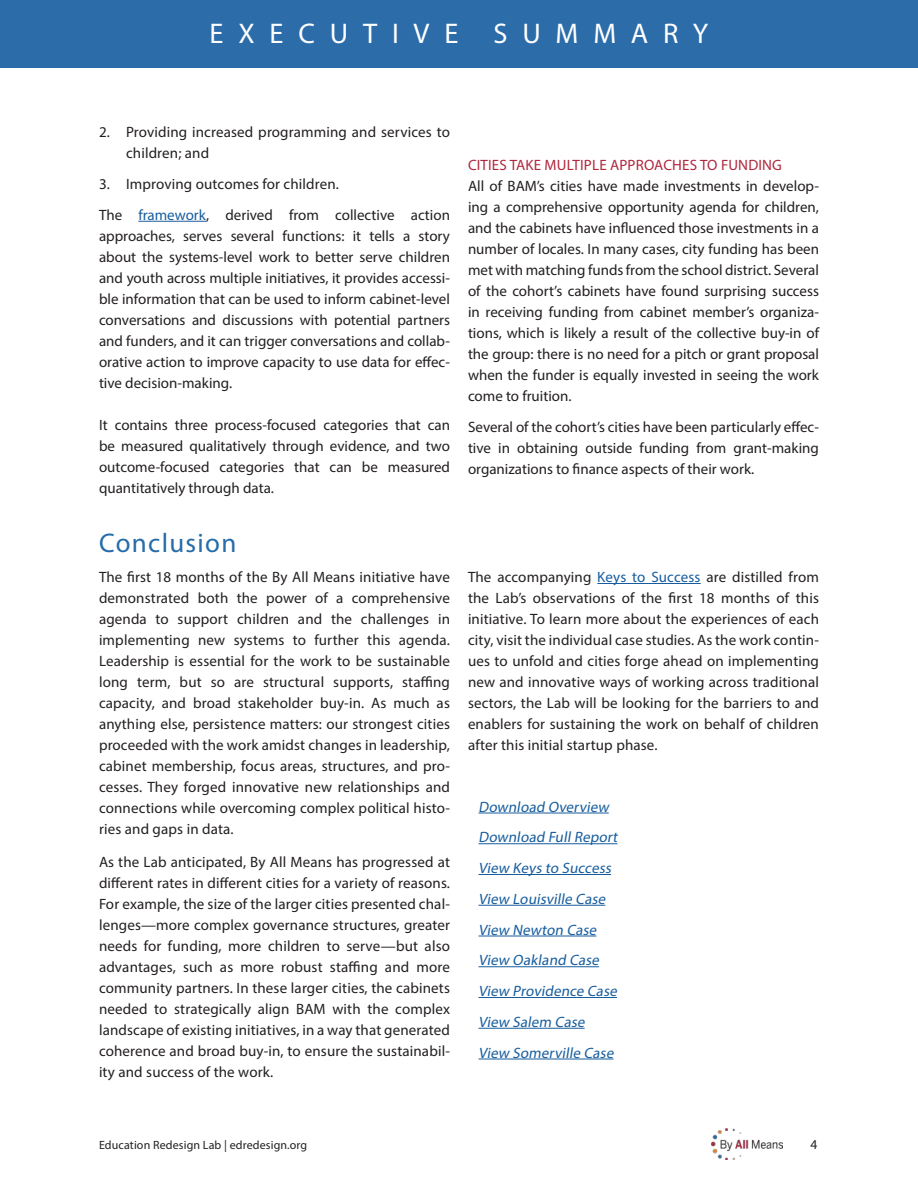
<style>
.page{position:relative;width:918px;height:1188px;background:#fff}
.page>*{position:absolute;margin:0;border:0;box-sizing:border-box;transform-origin:0 0}
.t1{font:28.5px "Myriad Pro";letter-spacing:.52em;color:#fff}
.t2{font:27px "Myriad Pro";letter-spacing:.05em;color:#256ca9}
.t3{font:15px/21px "Myriad Pro";color:#231f20;text-align:justify}
.t4{font:italic 15px/30.8px "Myriad Pro";color:#175d9e}
.t5{font:15px "Myriad Pro";letter-spacing:.01em;color:#b0273d}
.t6{font:13.5px "Myriad Pro";color:#231f20}
.t7{font:12px "Myriad Pro";letter-spacing:.01em;color:#231f20}
.s1{color:#175d9e}
</style>
<div class="page">
<div style="left:0;top:0;width:918px;height:68px;background:#2c6ca9"></div>
<img style="left:712px;top:1128px;width:70px;height:32px">
<hr style="left:138px;top:221px;width:68px;height:1px;background:#175d9e">
<hr style="left:597px;top:583px;width:104px;height:1px;background:#175d9e">
<hr style="left:478px;top:813px;width:131px;height:1px;background:#175d9e">
<hr style="left:478px;top:843px;width:139px;height:1px;background:#175d9e">
<hr style="left:478px;top:874px;width:133px;height:1px;background:#175d9e">
<hr style="left:478px;top:905px;width:127px;height:1px;background:#175d9e">
<hr style="left:478px;top:936px;width:118px;height:1px;background:#175d9e">
<hr style="left:478px;top:966px;width:121px;height:1px;background:#175d9e">
<hr style="left:478px;top:997px;width:139px;height:1px;background:#175d9e">
<hr style="left:478px;top:1028px;width:107px;height:1px;background:#175d9e">
<hr style="left:478px;top:1059px;width:136px;height:1px;background:#175d9e">
<h1 class="t1" style="left:210px;top:16px;width:500px">EXECUTIVE SUMMARY</h1>
<p class="t3" style="left:126px;top:121px;width:326px;text-indent:-27px">2. Providing increased programming and services to children; and</p>
<p class="t3" style="left:99px;top:168px;width:352px;line-height:30.8px">3. Improving outcomes for children.<br>The <span class="s1">framework</span>, derived from collective action</p>
<p class="t3" style="left:99px;top:225px;width:353px">approaches, serves several functions: it tells a story about the systems-level work to better serve children and youth across multiple initiatives, it provides accessi&shy;ble information that can be used to inform cabinet-level conversations and discussions with potential partners and funders, and it can trigger conversations and collab&shy;orative action to improve capacity to use data for effec&shy;tive decision-making.</p>
<p class="t3" style="left:99px;top:414px;width:353px">It contains three process-focused categories that can be measured qualitatively through evidence, and two outcome-focused categories that can be measured quantitatively through data.</p>
<h2 class="t2" style="left:99px;top:526px;width:139px">Conclusion</h2>
<p class="t3" style="left:99px;top:566px;width:353px">The first 18 months of the By All Means initiative have demonstrated both the power of a comprehensive agenda to support children and the challenges in implementing new systems to further this agenda.<br>Leadership is essential for the work to be sustainable long term, but so are structural supports, staffing capacity, and broad stakeholder buy-in. As much as anything else, persistence matters: our strongest cities proceeded with the work amidst changes in leadership, cabinet membership, focus areas, structures, and pro&shy;cesses. They forged innovative new relationships and connections while overcoming complex political histo&shy;ries and gaps in data.</p>
<p class="t3" style="left:99px;top:851px;width:353px">As the Lab anticipated, By All Means has progressed at different rates in different cities for a variety of reasons.<br>For example, the size of the larger cities presented chal&shy;lenges—more complex governance structures, greater needs for funding, more children to serve—but also advantages, such as more robust staffing and more community partners. In these larger cities, the cabinets needed to strategically align BAM with the complex landscape of existing initiatives, in a way that generated coherence and broad buy-in, to ensure the sustainabil&shy;ity and success of the work.</p>
<p class="t5" style="left:468px;top:156px;width:315px">CITIES TAKE MULTIPLE APPROACHES TO FUNDING</p>
<p class="t3" style="left:468px;top:175px;width:353px">All of BAM’s cities have made investments in develop&shy;ing a comprehensive opportunity agenda for children, and the cabinets have influenced those investments in a number of locales. In many cases, city funding has been met with matching funds from the school district. Several of the cohort’s cabinets have found surprising success in receiving funding from cabinet member’s organiza&shy;tions, which is likely a result of the collective buy-in of the group: there is no need for a pitch or grant proposal when the funder is equally invested in seeing the work come to fruition.</p>
<p class="t3" style="left:468px;top:416px;width:352px">Several of the cohort’s cities have been particularly effec&shy;tive in obtaining outside funding from grant-making organizations to finance aspects of their work.</p>
<p class="t3" style="left:468px;top:566px;width:353px">The accompanying <span class="s1">Keys to Success</span> are distilled from the Lab’s observations of the first 18 months of this initiative. To learn more about the experiences of each city, visit the individual case studies. As the work contin&shy;ues to unfold and cities forge ahead on implementing new and innovative ways of working across traditional sectors, the Lab will be looking for the barriers to and enablers for sustaining the work on behalf of children after this initial startup phase.</p>
<p class="t4" style="left:478px;top:791px;width:143px">Download Overview<br>Download FullReport<br>View Keys to Success<br>View Louisville Case<br>View Newton Case<br>View Oakland Case<br>View Providence Case<br>View Salem Case<br>View Somerville Case</p>
<p class="t7" style="left:99px;top:1138px;width:210px">Education Redesign Lab | edredesign.org</p>
<p class="t6" style="left:811px;top:1136px;width:8px">4</p>
</div>
